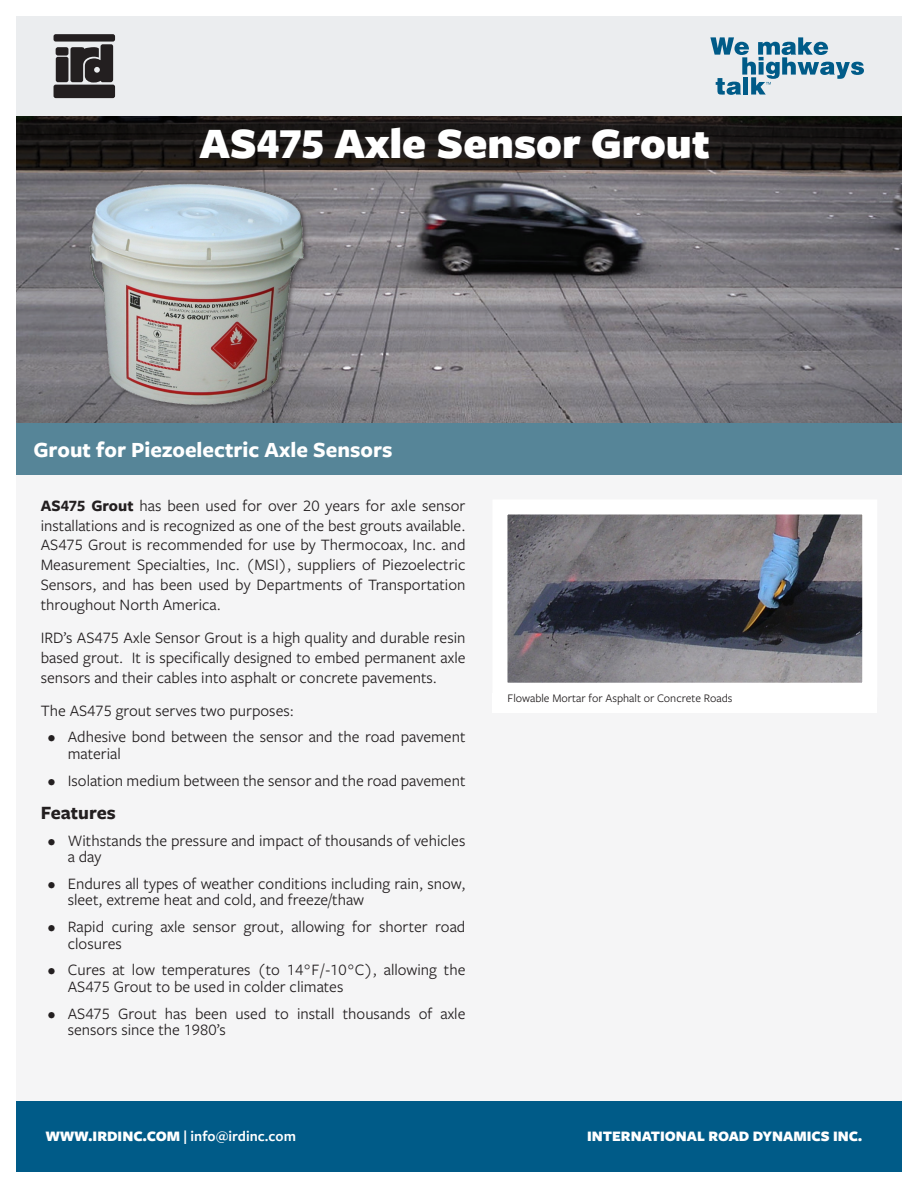
<style>
.page{position:relative;width:918px;height:1188px;background:#fff}
.page>*{position:absolute;margin:0;border:0;box-sizing:border-box;transform-origin:0 0}
.Brochure_-_Page_Head{font:900 45px "Freight Sans Pro";color:#fff}
.Brochure_-_Page_Seco{font:700 22.5px "Freight Sans Pro";color:#fff}
.Brochure_-_Regular_P{font:700 19.5px "Freight Sans Pro";color:#231f20}
.Brochure_-_Regular_P-2{font:16.5px/19.8px "Freight Sans Pro";color:#231f20}
.t1{font:600 15px "Freight Sans Pro";color:#fff}
.t2{font:900 15px "Freight Sans Pro";color:#fff}
.t3{font:12px "Freight Sans Pro";color:#231f20}
.s1{font-weight:700}
.s2{font-weight:900}
</style>
<div class="page">
<div style="left:0;top:0;width:918px;height:1102px;background:#f5f5f6"></div>
<div style="left:0;top:1102px;width:918px;height:86px;background:#005b88"></div>
<div style="left:0;top:0;width:918px;height:117px;background:#ebedef"></div>
<div style="left:56px;top:57px;width:12px;height:25px;background:#231f20;border-radius:2px"></div>
<div style="left:56px;top:47px;width:12px;height:9px;background:#231f20;border-radius:2px"></div>
<div style="left:54px;top:34px;width:61px;height:8px;background:#231f20;border-radius:2px"></div>
<div style="left:54px;top:85px;width:61px;height:13px;background:#231f20;border-radius:2px"></div>
<svg style="left:70px;top:44px;width:43px;height:39px;background:#454243"></svg>
<svg style="left:710px;top:37px;width:154px;height:58px"></svg>
<img style="left:16px;top:170px;width:886px;height:253px">
<div style="left:0;top:423px;width:918px;height:52px;background:#568598"></div>
<svg style="left:16px;top:117px;width:886px;height:53px;background:#191614"></svg>
<div style="left:198px;top:125px;width:517px;height:40px;background:#231f20;opacity:.35"></div>
<svg style="left:507px;top:514px;width:356px;height:169px;background:#66666e"></svg>
<div style="left:492px;top:693px;width:385px;height:19px;background:#fff"></div>
<img style="left:75px;top:164px;width:244px;height:254px">
<div style="left:0;top:0;width:918px;height:16px;background:#fff"></div>
<div style="left:0;top:1172px;width:918px;height:16px;background:#fff"></div>
<div style="left:0;top:0;width:16px;height:1188px;background:#fff"></div>
<div style="left:902px;top:0;width:16px;height:1188px;background:#fff"></div>
<p class="Brochure_-_Page_Head" style="left:199px;top:112px;width:512px">AS475 Axle Sensor Grout</p>
<p class="Brochure_-_Page_Seco" style="left:33px;top:434px;width:361px">Grout for Piezoelectric Axle Sensors</p>
<p class="Brochure_-_Regular_P-2" style="left:41px;top:495px;width:426px;text-align:justify"><span class="s1">AS475 Grout</span> has been used for over 20 years for axle sensor installations and is recognized as one of the best grouts available.<br>AS475 Grout is recommended for use by Thermocoax, Inc. and Measurement Specialties, Inc. (MSI), suppliers of Piezoelectric Sensors, and has been used by Departments of Transportation throughout North America.</p>
<p class="Brochure_-_Regular_P-2" style="left:41px;top:627px;width:426px;text-align:justify">IRD’s AS475 Axle Sensor Grout is a high quality and durable resin based grout. It is specifically designed to embed permanent axle sensors and their cables into asphalt or concrete pavements.</p>
<p class="Brochure_-_Regular_P-2" style="left:41px;top:700px;width:255px">The AS475 grout serves two purposes:</p>
<p class="Brochure_-_Regular_P-2" style="left:68px;top:728px;width:399px;line-height:16.5px;text-indent:-20px">• Adhesive bond between the sensor and the road pavement material</p>
<p class="Brochure_-_Regular_P-2" style="left:48px;top:770px;width:419px">• Isolation medium between the sensor and the road pavement</p>
<p class="Brochure_-_Regular_P" style="left:41px;top:799px;width:77px">Features</p>
<p class="Brochure_-_Regular_P-2" style="left:68px;top:831px;width:399px;line-height:16.5px;text-indent:-20px">• Withstands the pressure and impact of thousands of vehicles a day</p>
<p class="Brochure_-_Regular_P-2" style="left:68px;top:874px;width:399px;line-height:16.5px;text-indent:-20px">• Endures all types of weather conditions including rain, snow, sleet, extreme heat and cold, and freeze/thaw</p>
<p class="Brochure_-_Regular_P-2" style="left:68px;top:918px;width:399px;line-height:16.5px;text-indent:-20px">• Rapid curing axle sensor grout, allowing for shorter road closures</p>
<p class="Brochure_-_Regular_P-2" style="left:68px;top:961px;width:399px;line-height:16.5px;text-indent:-20px">• Cures at low temperatures (to 14°F / -10°C), allowing the<br>AS475 Grout to be used in colder climates</p>
<p class="Brochure_-_Regular_P-2" style="left:68px;top:1004px;width:399px;line-height:16.5px;text-indent:-20px">• AS475 Grout has been used to install thousands of axle sensors since the 1980’s</p>
<p class="t3" style="left:508px;top:690px;width:226px">Flowable Mortar for Asphalt or Concrete Roads</p>
<p class="t1" style="left:46px;top:1126px;width:252px"><span class="s2">WWW.IRDINC.COM</span> | info@irdinc.com</p>
<p class="t2" style="left:587px;top:1126px;width:277px">INTERNATIONAL ROAD DYNAMICS INC.</p>
</div>
